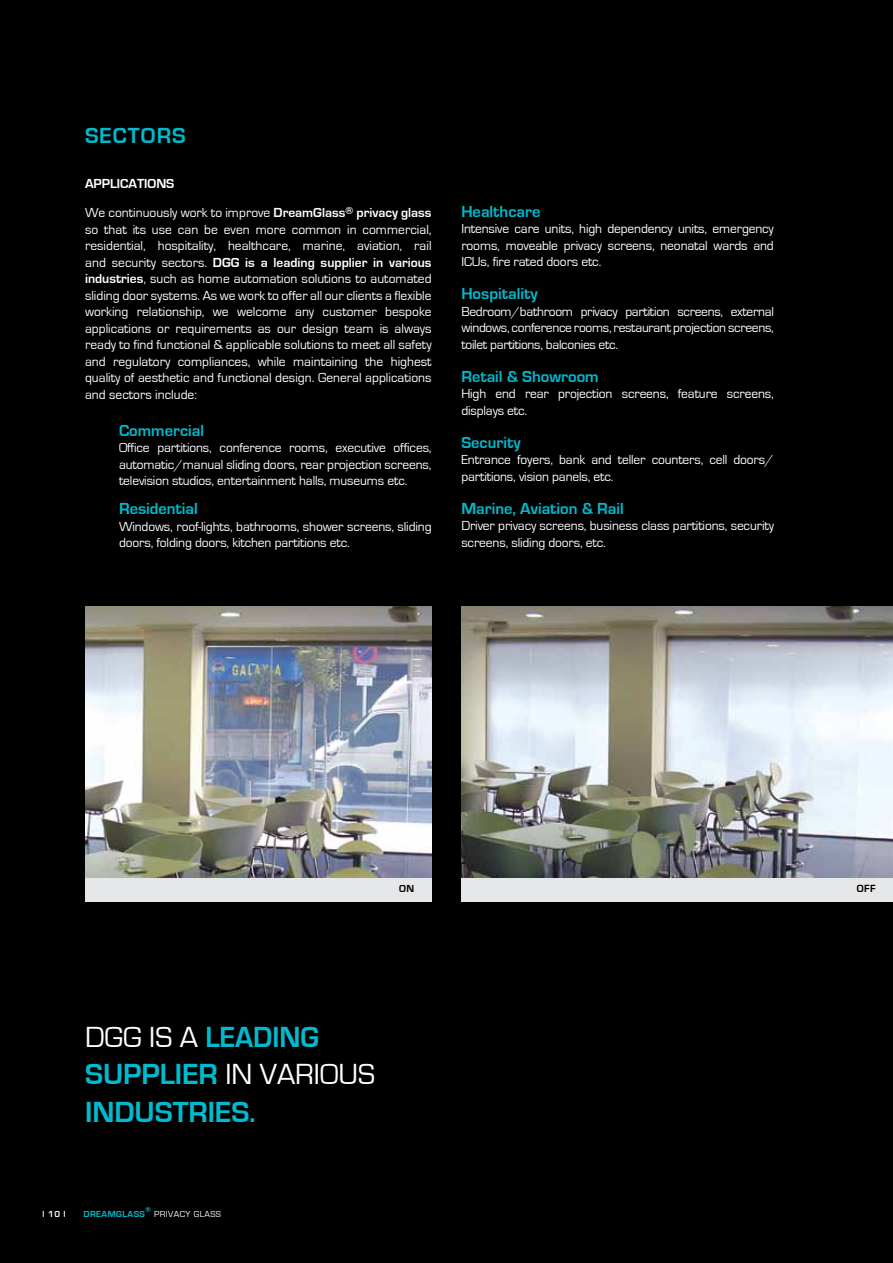
<style>
.page{position:relative;width:893px;height:1263px;background:#000}
.page>*{position:absolute;margin:0;border:0;box-sizing:border-box;transform-origin:0 0}
.t1{font:700 30px/37.5px "Eurostile";color:#00bbce;scale:.95 1}
.t2{font:700 22.5px "Eurostile";letter-spacing:.05em;color:#00bbce}
.t3{font:700 16.5px "Eurostile";color:#00bbce}
.t4{font:13.5px/16.5px "Eurostile";letter-spacing:-.01em;color:#fff;text-align:justify}
.t5{font:700 13.5px/29.2px "Eurostile";color:#fff}
.t6{font:700 10.65px "Eurostile";color:#000}
.t7{font:700 10.5px "Eurostile";color:#000}
.t8{font:9px "Eurostile";letter-spacing:.05em;color:#fff}
.t9{font:700 9px "Eurostile";letter-spacing:.05em;color:#00bbce}
.t10{font:700 9px "Eurostile";color:#fff}
.t11{font:700 7.5px "Eurostile";color:#00bbce}
.s1{font-weight:400}
.s2{font-weight:700}
.s3{font-weight:400;color:#fff}
</style>
<div class="page">
<img style="left:461px;top:606px;width:432px;height:272px">
<img style="left:85px;top:606px;width:347px;height:272px">
<div style="left:85px;top:878px;width:347px;height:23px;background:#e6e7e8"></div>
<div style="left:461px;top:878px;width:432px;height:23px;background:#e6e7e8"></div>
<h2 class="t2" style="left:85px;top:123px;width:102px">SECTORS</h2>
<p class="t5" style="left:85px;top:169px;width:348px">APPLICATIONS<br><span class="s1">We continuously work to improve</span> DreamGlass<sup>®</sup> privacy glass</p>
<p class="t4" style="left:85px;top:221px;width:348px">so that its use can be even more common in commercial, residential, hospitality, healthcare, marine, aviation, rail and security sectors. <span class="s2">DGG is a leading supplier in various industries</span>, such as home automation solutions to automated sliding door systems. As we work to offer all our clients a flexible working relationship, we welcome any customer bespoke applications or requirements as our design team is always ready to find functional &amp; applicable solutions to meet all safety and regulatory compliances, while maintaining the highest quality of aesthetic and functional design. General applications and sectors include:</p>
<p class="t3" style="left:119px;top:421px;width:87px">Commercial</p>
<p class="t4" style="left:119px;top:440px;width:314px">Office partitions, conference rooms, executive offices, automatic/manual sliding doors, rear projection screens, television studios, entertainment halls, museums etc.</p>
<p class="t3" style="left:119px;top:500px;width:80px">Residential</p>
<p class="t4" style="left:119px;top:518px;width:314px">Windows, roof-lights, bathrooms, shower screens, sliding doors, folding doors, kitchen partitions etc.</p>
<p class="t3" style="left:461px;top:202px;width:80px">Healthcare</p>
<p class="t4" style="left:461px;top:221px;width:314px">Intensive care units, high dependency units, emergency rooms, moveable privacy screens, neonatal wards and ICUs, fire rated doors etc.</p>
<p class="t3" style="left:461px;top:285px;width:78px">Hospitality</p>
<p class="t4" style="left:461px;top:303px;width:314px">Bedroom/bathroom privacy partition screens, external windows, conference rooms, restaurant projection screens, toilet partitions, balconies etc.</p>
<p class="t3" style="left:461px;top:367px;width:139px">Retail &amp; Showroom</p>
<p class="t4" style="left:461px;top:386px;width:314px">High end rear projection screens, feature screens, displays etc.</p>
<p class="t3" style="left:461px;top:433px;width:61px">Security</p>
<p class="t4" style="left:461px;top:452px;width:314px">Entrance foyers, bank and teller counters, cell doors/ partitions, vision panels, etc.</p>
<p class="t3" style="left:461px;top:499px;width:164px">Marine, Aviation &amp; Rail</p>
<p class="t4" style="left:461px;top:518px;width:314px">Driver privacy screens, business class partitions, security screens, sliding doors, etc.</p>
<p class="t7" style="left:399px;top:883px;width:17px">ON</p>
<p class="t6" style="left:857px;top:883px;width:21px">OFF</p>
<h1 class="t1" style="left:85px;top:1018px;width:307px"><span class="s3">DGG IS A</span> LEADING<br>SUPPLIER <span class="s3">IN VARIOUS<br></span>INDUSTRIES.</h1>
<p class="t11" style="left:145px;top:1206px;width:7px">®</p>
<p class="t8" style="left:154px;top:1209px;width:68px">PRIVACY GLASS</p>
<p class="t10" style="left:48px;top:1209px;width:13px">10</p>
<p class="t9" style="left:84px;top:1209px;width:63px">DREAMGLASS</p>
</div>
